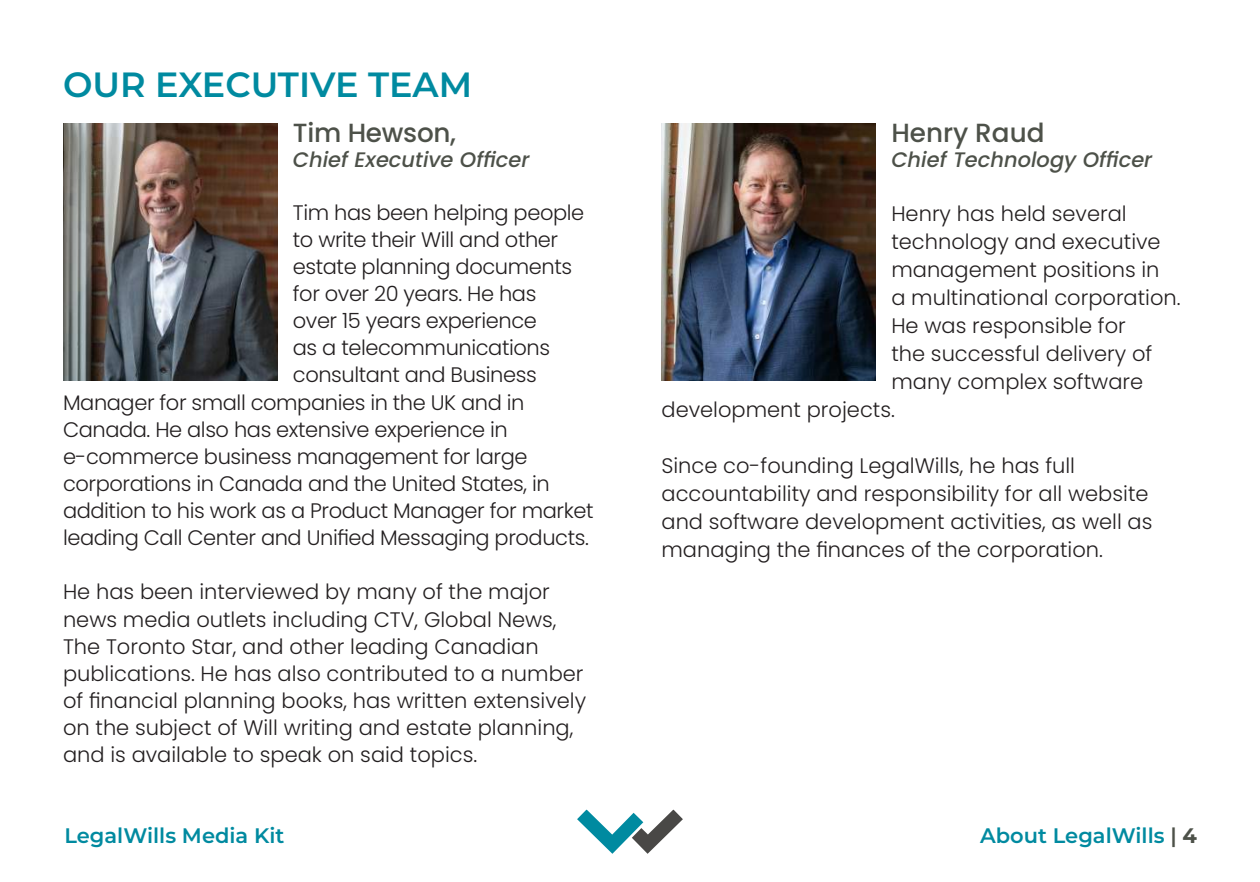
<style>
.page{position:relative;width:1260px;height:882px;background:#fff}
.page>*{position:absolute;margin:0;border:0;box-sizing:border-box;transform-origin:0 0}
.t1{font:600 35px "Montserrat";color:#008aa0}
.t2{font:500 26.25px "Poppins";letter-spacing:-.005em;color:#4d5149}
.t3{font:300 21px/27.1px "Poppins";color:#231f20}
.t4{font:300 21px "Poppins";letter-spacing:-.02em;color:#231f20}
.t5{font:italic 500 21px "Poppins";color:#4d5149}
.t6{font:600 21px "Montserrat";color:#008aa0}
.s1{color:#4d5149}
.s2{font-weight:700;color:#4d5149}
</style>
<div class="page">
<svg style="left:577px;top:810px;width:106px;height:44px"></svg>
<img style="left:63px;top:123px;width:214px;height:258px">
<img style="left:662px;top:123px;width:214px;height:258px">
<h1 class="t1" style="left:63px;top:61px;width:411px">OUR EXECUTIVE TEAM</h1>
<p class="t2" style="left:293px;top:118px;width:165px">Tim Hewson,</p>
<p class="t5" style="left:293px;top:148px;width:238px">Chief Executive Officer</p>
<p class="t4" style="left:293px;top:200px;width:293px">Tim has been helping people</p>
<p class="t4" style="left:293px;top:227px;width:267px">to write their Will and other</p>
<p class="t4" style="left:293px;top:254px;width:281px">estate planning documents</p>
<p class="t4" style="left:293px;top:282px;width:245px">for over 20 years. He has</p>
<p class="t4" style="left:293px;top:309px;width:245px">over 15 years experience</p>
<p class="t4" style="left:293px;top:336px;width:259px">as a telecommunications</p>
<p class="t4" style="left:293px;top:363px;width:245px">consultant and Business</p>
<p class="t4" style="left:63px;top:390px;width:463px">Manager for small companies in the UK and in</p>
<p class="t4" style="left:63px;top:417px;width:446px">Canada. He also has extensive experience in</p>
<p class="t4" style="left:63px;top:444px;width:466px">e-commerce business management for large</p>
<p class="t4" style="left:63px;top:471px;width:488px">corporations in Canada and the United States, in</p>
<p class="t4" style="left:63px;top:499px;width:532px">addition to his work as a Product Manager for market</p>
<p class="t4" style="left:63px;top:526px;width:527px">leading Call Center and Unified Messaging products.</p>
<p class="t3" style="left:63px;top:579px;width:525px">He has been interviewed by many of the major news media outlets including CTV, Global News, The Toronto Star, and other leading Canadian publications. He has also contributed to a number of financial planning books, has written extensively on the subject of Will writing and estate planning, and is available to speak on said topics.</p>
<p class="t2" style="left:891px;top:118px;width:155px">Henry Raud</p>
<p class="t5" style="left:891px;top:148px;width:262px">Chief Technology Officer</p>
<p class="t3" style="left:891px;top:200px;width:237px">Henry has held several</p>
<p class="t3" style="left:891px;top:228px;width:271px">technology and executive</p>
<p class="t3" style="left:891px;top:256px;width:270px">management positions in</p>
<p class="t3" style="left:891px;top:284px;width:291px">a multinational corporation.</p>
<p class="t3" style="left:891px;top:312px;width:236px">He was responsible for</p>
<p class="t3" style="left:891px;top:340px;width:263px">the successful delivery of</p>
<p class="t3" style="left:891px;top:368px;width:253px">many complex software</p>
<p class="t3" style="left:662px;top:396px;width:235px">development projects.</p>
<p class="t3" style="left:662px;top:451px;width:493px;line-height:28px">Since co-founding LegalWills, he has full accountability and responsibility for all website and software development activities, as well as managing the finances of the corporation.</p>
<p class="t6" style="left:64px;top:821px;width:221px">LegalWills Media Kit</p>
<p class="t6" style="left:980px;top:821px;width:218px">About LegalWills <span class="s1">|</span> <span class="s2">4</span></p>
</div>
